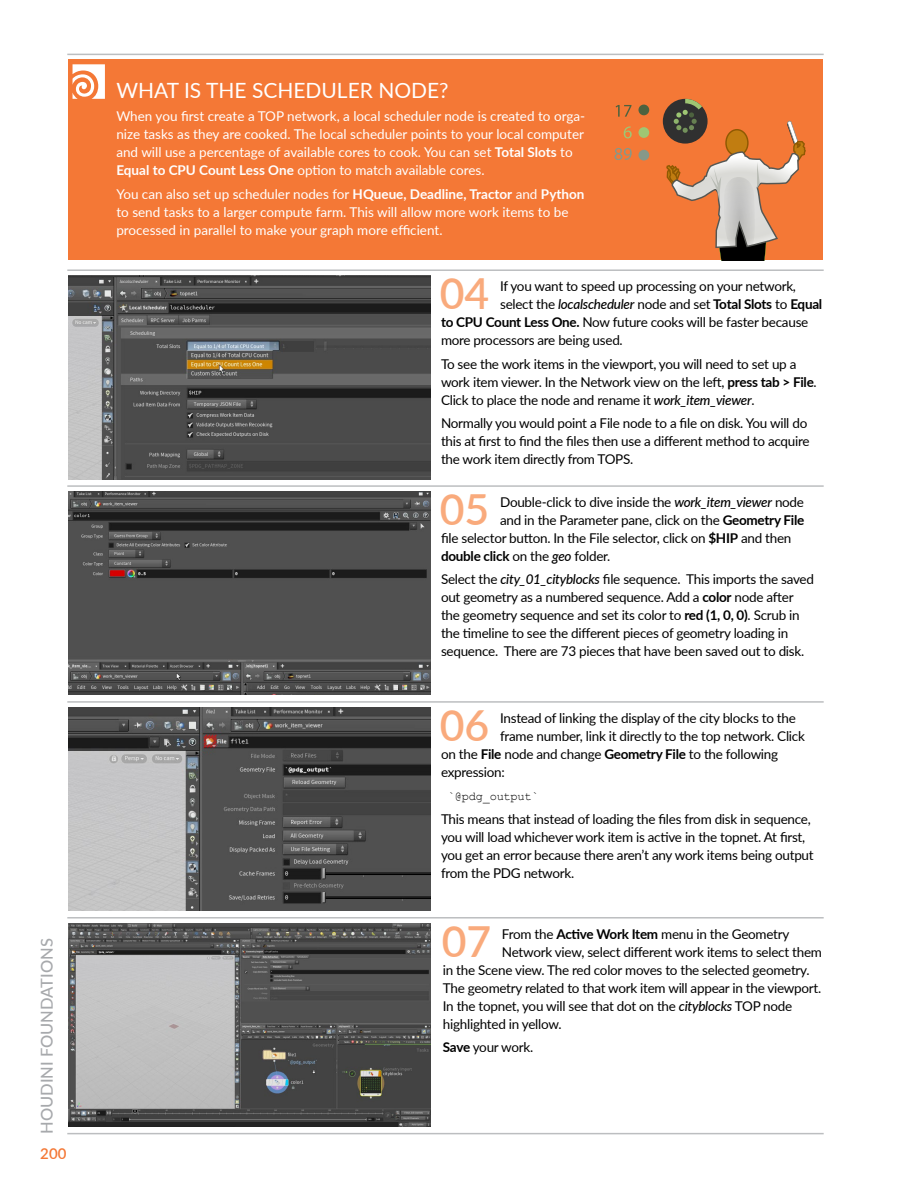
<style>
.page{position:relative;width:918px;height:1188px;background:#fff}
.page>*{position:absolute;margin:0;border:0;box-sizing:border-box;transform-origin:0 0}
.t1{font:600 42.75px "Lato";color:#f9aa7c}
.t2{font:21px "Lato";color:#fff}
.t3{font:500 16.5px "Lato";color:#a7a9ac}
.t4{font:600 15px "Lato";color:#f47836}
.t5{font:13.5px/18px "Lato";letter-spacing:-.02em;color:#000}
.t6{font:13.5px/18px "Lato";color:#fff}
.t7{font:12px "Courier New";letter-spacing:-.02em;color:#000}
.s1{font-weight:700}
.s2{font-weight:500;font-style:italic}
</style>
<div class="page">
<img style="left:68px;top:491px;width:362px;height:204px">
<img style="left:68px;top:707px;width:362px;height:204px">
<img style="left:68px;top:276px;width:362px;height:203px">
<div style="left:68px;top:60px;width:755px;height:200px;background:#f47836"></div>
<svg style="left:73px;top:64px;width:32px;height:35px"></svg>
<img style="left:68px;top:923px;width:362px;height:204px">
<svg style="left:616px;top:105px;width:15px;height:12px"></svg>
<svg style="left:624px;top:126px;width:8px;height:12px"></svg>
<svg style="left:615px;top:148px;width:17px;height:12px"></svg>
<div style="left:638px;top:105px;width:11px;height:10px;background:#4d623f;border-radius:50%"></div>
<div style="left:638px;top:127px;width:11px;height:11px;background:#9fc673;border-radius:50%"></div>
<div style="left:638px;top:150px;width:11px;height:10px;background:#879889;border-radius:50%"></div>
<div style="left:663px;top:99px;width:45px;height:45px;background:#303030;border-radius:50%"></div>
<svg style="left:666px;top:99px;width:140px;height:161px"></svg>
<hr style="left:67px;top:1133px;width:757px;height:1px;background:#bcbec0">
<hr style="left:67px;top:917px;width:757px;height:2px;background:#bcbec0">
<hr style="left:67px;top:701px;width:757px;height:2px;background:#bcbec0">
<hr style="left:67px;top:485px;width:757px;height:2px;background:#bcbec0">
<hr style="left:67px;top:269px;width:757px;height:2px;background:#bcbec0">
<hr style="left:67px;top:54px;width:757px;height:1px;background:#bcbec0">
<p class="t3" style="left:35px;top:1134px;width:197px;rotate:-90deg">HOUDINI FOUNDATIONS</p>
<p class="t4" style="left:40px;top:1143px;width:28px">200</p>
<h2 class="t2" style="left:116px;top:75px;width:334px">WHAT IS THE SCHEDULER NODE?</h2>
<p class="t6" style="left:116px;top:107px;width:470px">When you first create a TOP network, a local scheduler node is created to orga&shy;nize tasks as they are cooked. The local scheduler points to your local computer and will use a percentage of available cores to cook. You can set <span class="s1">Total Slots</span> to <span class="s1">Equal to CPU Count Less One</span> option to match available cores.</p>
<p class="t6" style="left:116px;top:184px;width:470px">You can also set up scheduler nodes for <span class="s1">HQueue, Deadline, Tractor</span> and <span class="s1">Python </span>to send tasks to a larger compute farm. This will allow more work items to be processed in parallel to make your graph more efficient.</p>
<h1 class="t1" style="left:440px;top:263px;width:51px">04</h1>
<p class="t5" style="left:500px;top:277px;width:297px">If you want to speed up processing on your network,</p>
<p class="t5" style="left:500px;top:295px;width:324px">select the <span class="s2">localscheduler</span> node and set <span class="s1">Total Slots</span> to <span class="s1">Equal</span></p>
<p class="t5" style="left:441px;top:313px;width:369px"><span class="s1">to CPU Count Less One.</span> Now future cooks will be faster because</p>
<p class="t5" style="left:441px;top:331px;width:183px">more processors are being used.</p>
<p class="t5" style="left:441px;top:354px;width:377px">To see the work items in the viewport, you will need to set up a work item viewer. In the Network view on the left, <span class="s1">press tab &gt; File</span>.<br>Click to place the node and rename it <span class="s2">work_item_viewer</span>.</p>
<p class="t5" style="left:441px;top:413px;width:370px">Normally you would point a File node to a file on disk. You will do this at first to find the files then use a different method to acquire the work item directly from TOPS.</p>
<h1 class="t1" style="left:440px;top:478px;width:51px">05</h1>
<p class="t5" style="left:500px;top:493px;width:305px">Double-click to dive inside the <span class="s2">work_item_viewer</span> node</p>
<p class="t5" style="left:500px;top:511px;width:306px">and in the Parameter pane, click on the <span class="s1">Geometry File</span></p>
<p class="t5" style="left:441px;top:529px;width:352px">file selector button. In the File selector, click on <span class="s1">$HIP</span> and then</p>
<p class="t5" style="left:441px;top:547px;width:171px"><span class="s1">double click</span> on the <span class="s2">geo</span> folder.</p>
<p class="t5" style="left:441px;top:570px;width:374px">Select the <span class="s2">city_01_cityblocks</span> file sequence. This imports the saved out geometry as a numbered sequence. Add a <span class="s1">color</span> node after the geometry sequence and set its color to <span class="s1">red (1, 0, 0)</span>. Scrub in the timeline to see the different pieces of geometry loading in sequence. There are 73 pieces that have been saved out to disk.</p>
<h1 class="t1" style="left:440px;top:694px;width:51px">06</h1>
<p class="t5" style="left:500px;top:708px;width:297px">Instead of linking the display of the city blocks to the</p>
<p class="t5" style="left:500px;top:726px;width:306px">frame number, link it directly to the top network. Click</p>
<p class="t5" style="left:441px;top:744px;width:339px">on the <span class="s1">File</span> node and change <span class="s1">Geometry File</span> to the following</p>
<p class="t5" style="left:441px;top:762px;width:65px">expression:</p>
<p class="t7" style="left:448px;top:789px;width:92px">`@pdg_output`</p>
<p class="t5" style="left:441px;top:809px;width:374px">This means that instead of loading the files from disk in sequence, you will load whichever work item is active in the topnet. At first, you get an error because there aren’t any work items being output from the PDG network.</p>
<h1 class="t1" style="left:442px;top:910px;width:51px">07</h1>
<p class="t5" style="left:502px;top:924px;width:289px">From the <span class="s1">Active Work Item</span> menu in the Geometry</p>
<p class="t5" style="left:502px;top:942px;width:321px">Network view, select different work items to select them</p>
<p class="t5" style="left:443px;top:960px;width:368px">in the Scene view. The red color moves to the selected geometry.</p>
<p class="t5" style="left:443px;top:978px;width:380px">The geometry related to that work item will appear in the viewport.</p>
<p class="t5" style="left:443px;top:996px;width:351px">In the topnet, you will see that dot on the <span class="s2">cityblocks</span> TOP node</p>
<p class="t5" style="left:443px;top:1014px;width:120px">highlighted in yellow.</p>
<p class="t5" style="left:443px;top:1038px;width:92px"><span class="s1">Save</span> your work.</p>
</div>
